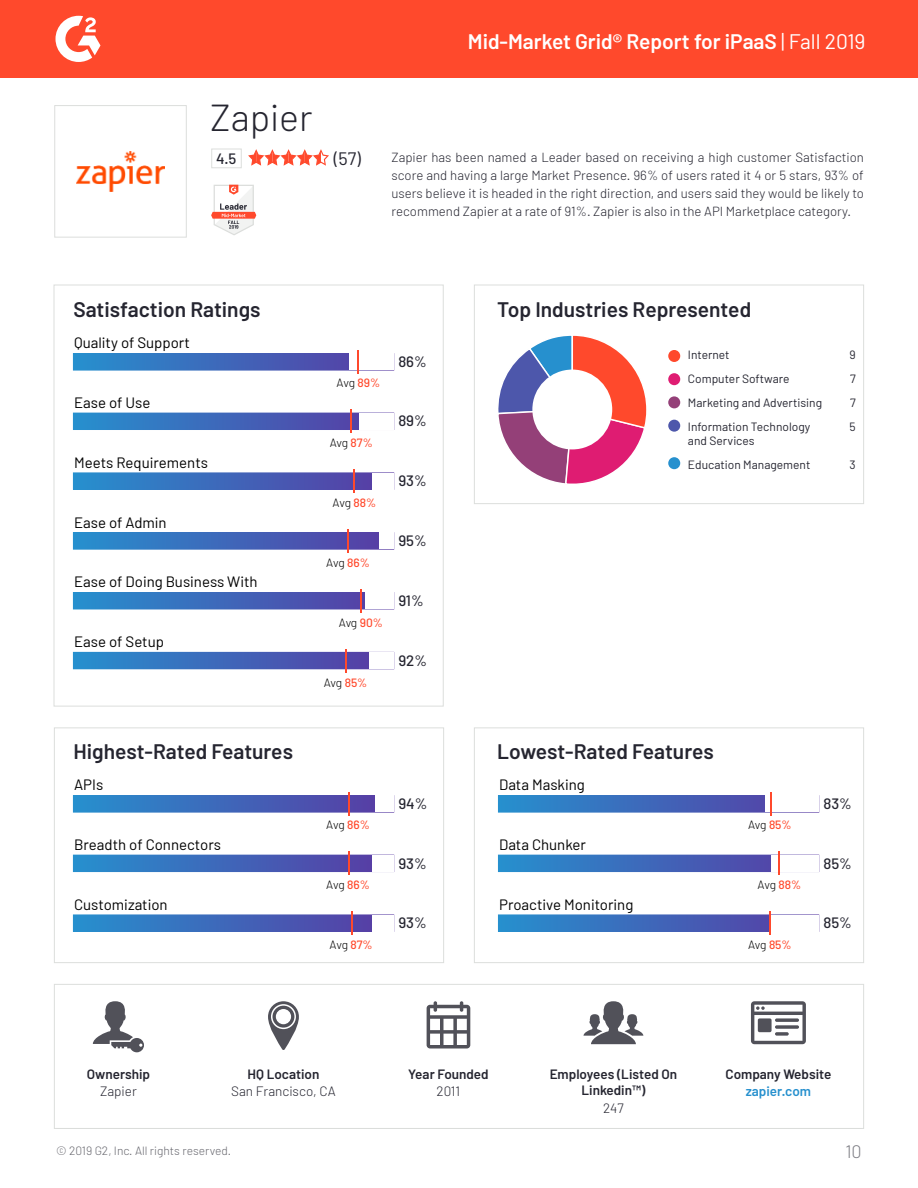
<style>
.page{position:relative;width:918px;height:1188px;background:#fff}
.page>*{position:absolute;margin:0;border:0;box-sizing:border-box;transform-origin:0 0}
.t1{font:300 37.5px "Barlow";color:#252530}
.t2{font:600 21px "Barlow";color:#252530}
.t3{font:600 21px "Barlow";color:#fff}
.t4{font:18px "Barlow";color:#252530}
.t5{font:300 18px "Barlow";color:#7c7c83}
.t6{font:15px "Barlow";color:#000}
.t7{font:500 15px "Barlow";color:#252530}
.t8{font:600 13.5px/16.5px "Barlow";color:#252530;text-align:center}
.t9{font:300 13.5px "Barlow";color:#252530}
.t10{font:600 13.5px "Barlow";color:#2690ce}
.t11{font:300 13.2px/18px "Barlow";color:#252530;text-align:justify}
.t12{font:12px/24px "Barlow";color:#252530}
.t13{font:300 12px "Barlow";letter-spacing:-.02em;color:#000}
.t14{font:300 12px "Barlow";color:#67676e}
.s1{font-weight:400}
.s2{font-weight:500;color:#ff492c}
</style>
<div class="page">
<div style="left:54px;top:105px;width:133px;height:133px;border:1px solid #dcdedc"></div>
<div style="left:211px;top:149px;width:31px;height:19px;border:1px solid #dcdedc"></div>
<div style="left:0;top:0;width:918px;height:78px;background:#ff492c"></div>
<svg style="left:56px;top:16px;width:44px;height:46px"></svg>
<img style="left:76px;top:151px;width:89px;height:41px">
<svg style="left:248px;top:149px;width:81px;height:17px"></svg>
<svg style="left:211px;top:185px;width:45px;height:50px"></svg>
<div style="left:54px;top:984px;width:810px;height:145px;background:#fff;border:1px solid #dcdedc"></div>
<svg style="left:93px;top:1001px;width:51px;height:51px"></svg>
<svg style="left:427px;top:1001px;width:43px;height:47px"></svg>
<svg style="left:751px;top:1001px;width:55px;height:43px"></svg>
<svg style="left:584px;top:1001px;width:59px;height:43px"></svg>
<svg style="left:268px;top:1001px;width:31px;height:49px"></svg>
<div style="left:474px;top:285px;width:390px;height:219px;border:1px solid #dcdedc"></div>
<div style="left:54px;top:727px;width:390px;height:236px;border:1px solid #dcdedc"></div>
<div style="left:474px;top:727px;width:390px;height:236px;border:1px solid #dcdedc"></div>
<svg style="left:498px;top:335px;width:149px;height:149px"></svg>
<div style="left:532px;top:370px;width:80px;height:79px;background:#fff;border-radius:50%"></div>
<div style="left:73px;top:796px;width:301px;height:16px;background:linear-gradient(to right,#2690ce,#573fa5)"></div>
<div style="left:73px;top:855px;width:321px;height:17px;background:#fff;border:1px solid #fff"></div>
<div style="left:73px;top:855px;width:298px;height:16px;background:linear-gradient(to right,#2690ce,#563fa5)"></div>
<div style="left:73px;top:915px;width:298px;height:16px;background:linear-gradient(to right,#2690ce,#5640a6)"></div>
<div style="left:498px;top:795px;width:321px;height:18px;background:#fff;border:1px solid #fff"></div>
<div style="left:499px;top:796px;width:265px;height:16px;background:linear-gradient(to right,#2690ce,#5149aa)"></div>
<svg style="left:770px;top:792px;width:1px;height:24px"></svg>
<div style="left:498px;top:855px;width:321px;height:17px;background:#fff;border:1px solid #fff"></div>
<div style="left:499px;top:855px;width:272px;height:16px;background:linear-gradient(to right,#2690ce,#5247a9)"></div>
<div style="left:498px;top:914px;width:321px;height:18px;background:#fff;border:1px solid #fff"></div>
<div style="left:499px;top:915px;width:272px;height:16px;background:linear-gradient(to right,#2690ce,#5247a9)"></div>
<div style="left:73px;top:353px;width:321px;height:18px;background:#fff;border:1px solid #fff"></div>
<div style="left:73px;top:354px;width:276px;height:16px;background:linear-gradient(to right,#2690ce,#5246a9)"></div>
<div style="left:73px;top:413px;width:321px;height:17px;background:#fff;border:1px solid #fff"></div>
<div style="left:73px;top:413px;width:286px;height:16px;background:linear-gradient(to right,#2690ce,#5442a7)"></div>
<div style="left:73px;top:473px;width:298px;height:16px;background:linear-gradient(to right,#2490cf,#5a40a2)"></div>
<div style="left:73px;top:533px;width:305px;height:16px;background:linear-gradient(to right,#2690ce,#573fa5)"></div>
<div style="left:73px;top:592px;width:321px;height:17px;background:#fff;border:1px solid #fff"></div>
<div style="left:73px;top:593px;width:292px;height:16px;background:linear-gradient(to right,#2690ce,#5542a6)"></div>
<div style="left:73px;top:652px;width:321px;height:17px;background:#fff;border:1px solid #fff"></div>
<div style="left:73px;top:653px;width:296px;height:16px;background:linear-gradient(to right,#2690ce,#5640a5)"></div>
<div style="left:668px;top:373px;width:12px;height:12px;background:#df1c72;border-radius:50%"></div>
<div style="left:668px;top:396px;width:12px;height:12px;background:#944078;border-radius:50%"></div>
<div style="left:668px;top:420px;width:12px;height:12px;background:#4d57ab;border-radius:50%"></div>
<div style="left:668px;top:350px;width:12px;height:12px;background:#ff492c;border-radius:50%"></div>
<div style="left:668px;top:457px;width:12px;height:12px;background:#2690ce;border-radius:50%"></div>
<hr style="left:348px;top:851px;width:2px;height:24px;background:#ff492c">
<hr style="left:351px;top:911px;width:2px;height:24px;background:#ff492c">
<hr style="left:348px;top:792px;width:2px;height:24px;background:#ff492c">
<svg style="left:779px;top:851px;width:1px;height:24px"></svg>
<hr style="left:769px;top:911px;width:2px;height:24px;background:#ff492c">
<svg style="left:358px;top:350px;width:1px;height:24px"></svg>
<hr style="left:350px;top:409px;width:2px;height:24px;background:#ff492c">
<svg style="left:354px;top:469px;width:1px;height:24px"></svg>
<hr style="left:347px;top:529px;width:2px;height:24px;background:#ff492c">
<hr style="left:360px;top:589px;width:2px;height:24px;background:#ff492c">
<svg style="left:345px;top:649px;width:1px;height:24px"></svg>
<h1 class="t1" style="left:210px;top:94px;width:104px">Zapier</h1>
<p class="t7" style="left:216px;top:149px;width:22px">4.5</p>
<h3 class="t4" style="left:334px;top:147px;width:29px">(57)</h3>
<h2 class="t3" style="left:468px;top:29px;width:399px">Mid-Market Grid® Report for iPaaS <span class="s1">| Fall 2019</span></h2>
<p class="t11" style="left:392px;top:148px;width:474px">Zapier has been named a Leader based on receiving a high customer Satisfaction score and having a large Market Presence. 96% of users rated it 4 or 5 stars, 93% of users believe it is headed in the right direction, and users said they would be likely to recommend Zapier at a rate of 91%. Zapier is also in the API Marketplace category.</p>
<h2 class="t2" style="left:73px;top:296px;width:189px">Satisfaction Ratings</h2>
<p class="t6" style="left:74px;top:333px;width:117px">Quality of Support</p>
<p class="t6" style="left:74px;top:393px;width:78px">Ease of Use</p>
<p class="t6" style="left:74px;top:453px;width:135px">Meets Requirements</p>
<p class="t6" style="left:74px;top:513px;width:94px">Ease of Admin</p>
<p class="t6" style="left:74px;top:573px;width:185px">Ease of Doing Business With</p>
<p class="t6" style="left:74px;top:633px;width:91px">Ease of Setup</p>
<p class="t13" style="left:337px;top:376px;width:45px">Avg <span class="s2">89%</span></p>
<p class="t13" style="left:330px;top:436px;width:45px">Avg <span class="s2">87%</span></p>
<p class="t13" style="left:333px;top:496px;width:45px">Avg <span class="s2">88%</span></p>
<p class="t13" style="left:326px;top:555px;width:45px">Avg <span class="s2">86%</span></p>
<p class="t13" style="left:339px;top:615px;width:46px">Avg <span class="s2">90%</span></p>
<p class="t13" style="left:324px;top:675px;width:45px">Avg <span class="s2">85%</span></p>
<p class="t7" style="left:398px;top:352px;width:30px">86%</p>
<p class="t7" style="left:398px;top:412px;width:30px">89%</p>
<p class="t7" style="left:398px;top:472px;width:30px">93%</p>
<p class="t7" style="left:398px;top:531px;width:30px">95%</p>
<p class="t7" style="left:398px;top:591px;width:27px">91%</p>
<p class="t7" style="left:398px;top:651px;width:30px">92%</p>
<h2 class="t2" style="left:497px;top:296px;width:255px">Top Industries Represented</h2>
<p class="t12" style="left:688px;top:343px;width:136px">Internet<br>Computer Software<br>Marketing and Advertising<br>Information Technology</p>
<p class="t12" style="left:688px;top:428px;width:124px">and Services<br>Education Management</p>
<p class="t12" style="left:849px;top:343px;width:8px;text-align:justify">9<br>7<br>7<br>5</p>
<p class="t12" style="left:850px;top:452px;width:8px">3</p>
<h2 class="t2" style="left:73px;top:739px;width:221px">Highest-Rated Features</h2>
<h2 class="t2" style="left:497px;top:739px;width:218px">Lowest-Rated Features</h2>
<p class="t6" style="left:74px;top:775px;width:31px">APIs</p>
<p class="t6" style="left:499px;top:775px;width:87px">Data Masking</p>
<p class="t7" style="left:398px;top:794px;width:31px">94%</p>
<p class="t7" style="left:823px;top:794px;width:30px">83%</p>
<p class="t13" style="left:326px;top:818px;width:45px">Avg <span class="s2">86%</span></p>
<p class="t13" style="left:748px;top:818px;width:45px">Avg <span class="s2">85%</span></p>
<p class="t6" style="left:74px;top:835px;width:148px">Breadth of Connectors</p>
<p class="t6" style="left:499px;top:835px;width:88px">Data Chunker</p>
<p class="t7" style="left:398px;top:854px;width:30px">93%</p>
<p class="t7" style="left:823px;top:854px;width:30px">85%</p>
<p class="t13" style="left:326px;top:878px;width:45px">Avg <span class="s2">86%</span></p>
<p class="t13" style="left:758px;top:878px;width:45px">Avg <span class="s2">88%</span></p>
<p class="t6" style="left:74px;top:895px;width:95px">Customization</p>
<p class="t6" style="left:499px;top:895px;width:136px">Proactive Monitoring</p>
<p class="t7" style="left:398px;top:914px;width:30px">93%</p>
<p class="t7" style="left:823px;top:914px;width:30px">85%</p>
<p class="t13" style="left:330px;top:938px;width:45px">Avg <span class="s2">87%</span></p>
<p class="t13" style="left:748px;top:938px;width:45px">Avg <span class="s2">85%</span></p>
<p class="t8" style="left:87px;top:1065px;width:65px">Ownership</p>
<p class="t9" style="left:100px;top:1083px;width:38px">Zapier</p>
<p class="t8" style="left:248px;top:1065px;width:73px">HQ Location</p>
<p class="t9" style="left:231px;top:1083px;width:106px">San Francisco, CA</p>
<p class="t8" style="left:408px;top:1065px;width:82px">Year Founded</p>
<p class="t9" style="left:437px;top:1083px;width:25px">2011</p>
<p class="t8" style="left:550px;top:1065px;width:129px">Employees (Listed On<br>Linkedin™)</p>
<p class="t9" style="left:603px;top:1100px;width:22px">247</p>
<p class="t8" style="left:725px;top:1065px;width:107px">Company Website</p>
<p class="t10" style="left:746px;top:1083px;width:67px">zapier.com</p>
<p class="t14" style="left:56px;top:1143px;width:176px">© 2019 G2, Inc. All rights reserved.</p>
<h3 class="t5" style="left:845px;top:1140px;width:18px">10</h3>
</div>
